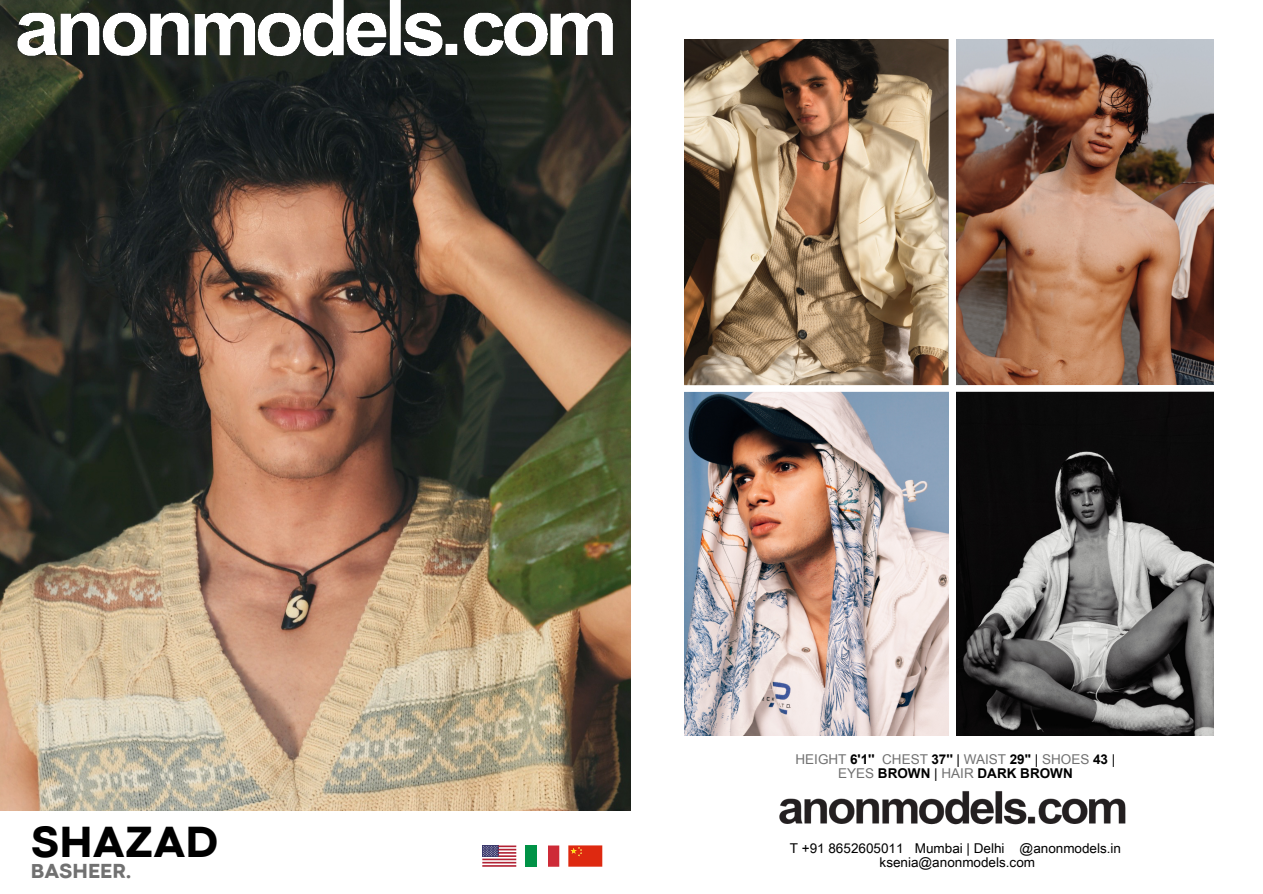
<style>
.page{position:relative;width:1263px;height:894px;background:#fff}
.page>*{position:absolute;margin:0;border:0;box-sizing:border-box;transform-origin:0 0}
.t1{font:800 45px "Codec Cold Trial";color:#000}
.t2{font:800 21px "Codec Cold Trial";color:#717171}
.t3{font:13.5px/14px "Arial";color:#717171;text-align:center}
.t4{font:13.5px "Arial Unicode MS";color:#000}
.s1{font-weight:700;color:#000}
.s2{color:#000}
</style>
<div class="page">
<img style="left:684px;top:392px;width:265px;height:344px">
<img style="left:956px;top:39px;width:258px;height:346px">
<img style="left:0;top:156px;width:631px;height:654px">
<img style="left:684px;top:39px;width:264px;height:346px">
<img style="left:956px;top:392px;width:258px;height:344px">
<img style="left:0;top:0;width:706px;height:156px">
<div style="left:631px;top:0;width:632px;height:39px;background:#fff"></div>
<div style="left:631px;top:0;width:53px;height:824px;background:#fff"></div>
<img style="left:779px;top:791px;width:347px;height:34px">
<svg style="left:482px;top:845px;width:34px;height:19px"></svg>
<hr style="left:482px;top:858px;width:34px;height:1px;background:#b22234">
<hr style="left:482px;top:861px;width:34px;height:2px;background:#b22234">
<hr style="left:482px;top:864px;width:34px;height:2px;background:#b22234">
<svg style="left:548px;top:845px;width:11px;height:21px"></svg>
<div style="left:525px;top:845px;width:12px;height:21px;background:#009246"></div>
<svg style="left:568px;top:845px;width:34px;height:21px"></svg>
<h1 class="t1" style="left:31px;top:821px;width:190px">SHAZAD</h1>
<h2 class="t2" style="left:31px;top:861px;width:102px">BASHEER.</h2>
<p class="t3" style="left:795px;top:753px;width:321px">HEIGHT <span class="s1">6'1''</span> CHEST <span class="s1">37''</span> <span class="s2">|</span> WAIST <span class="s1">29''</span> <span class="s2">|</span> SHOES <span class="s1">43</span> <span class="s2">|<br></span>EYES <span class="s1">BROWN</span> <span class="s2">|</span> HAIR <span class="s1">DARK BROWN</span></p>
<p class="t4" style="left:790px;top:843px;width:333px">T +91 8652605011 Mumbai | Delhi @anonmodels.in</p>
<p class="t4" style="left:880px;top:856px;width:157px">ksenia@anonmodels.com</p>
</div>
